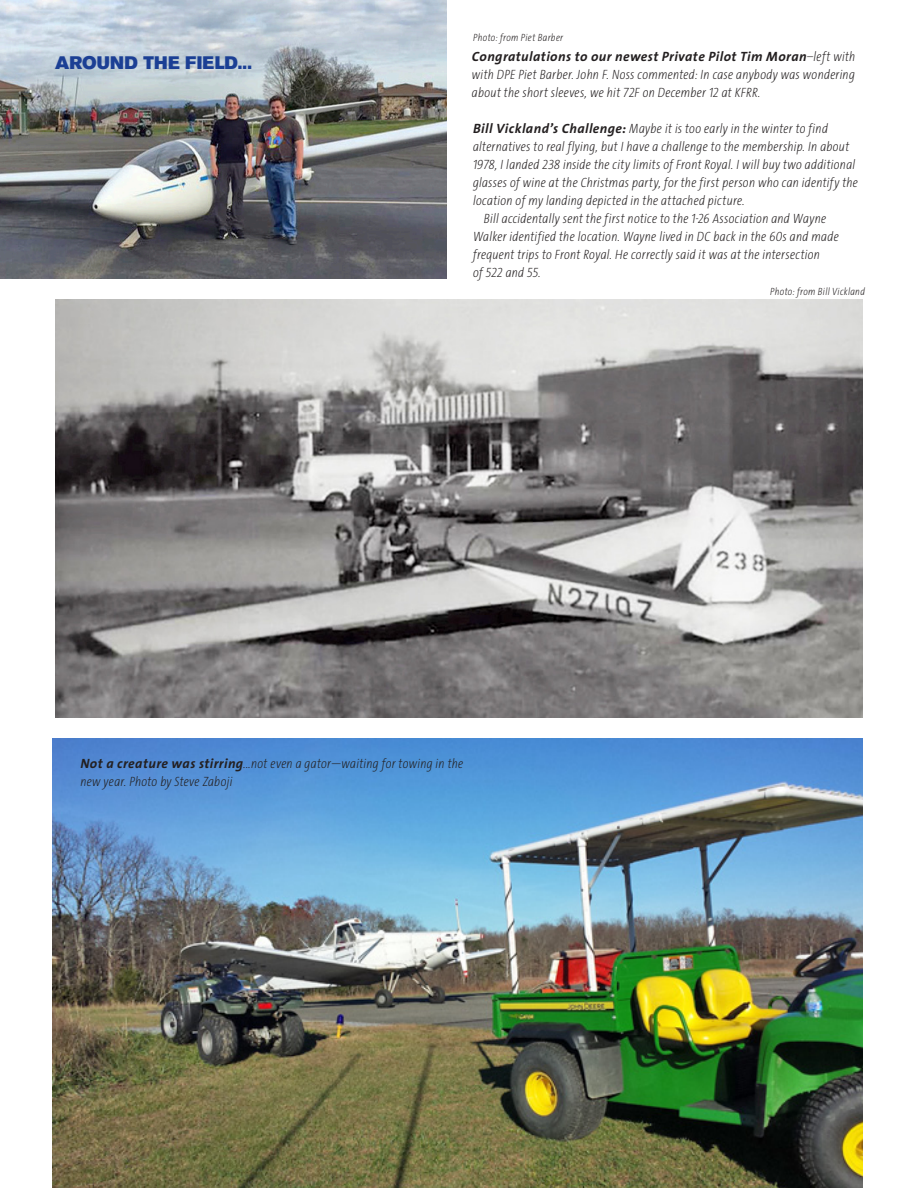
<style>
.page{position:relative;width:918px;height:1188px;background:#fff}
.page>*{position:absolute;margin:0;border:0;box-sizing:border-box;transform-origin:0 0}
.Skylines_Head{font:18px "Akzidenz Grotesk BE Super";letter-spacing:.01em;color:#1b3f94}
.Skyline_captions{font:italic 200 13.5px/18px "The Sans Cd LF2 i";letter-spacing:.025em;color:#231f20}
.PhotoCredits{font:italic 200 10.5px "The Sans Cd LF2 i";letter-spacing:.035em;color:#231f20}
.s1{font-family:"The Sans";font-weight:700}
</style>
<div class="page">
<img style="left:55px;top:299px;width:808px;height:418px">
<img style="left:53px;top:739px;width:810px;height:449px">
<img style="left:0;top:0;width:446px;height:279px">
<p class="Skylines_Head" style="left:55px;top:52px;width:198px">AROUND THE FIELD...</p>
<p class="PhotoCredits" style="left:473px;top:33px;width:91px">Photo: from Piet Barber</p>
<p class="Skyline_captions" style="left:472px;top:49px;width:385px;text-align:justify"><span class="s1">Congratulations to our newest Private Pilot Tim Moran</span>–left with with DPE Piet Barber. John F. Noss commented: In case anybody was wondering about the short sleeves, we hit 72F on December 12 at KFRR.</p>
<p class="Skyline_captions" style="left:473px;top:120px;width:386px"><span class="s1">Bill Vickland’s Challenge:</span> Maybe it is too early in the winter to find alternatives to real flying, but I have a challenge to the membership. In about 1978, I landed 238 inside the city limits of Front Royal. I will buy two additional glasses of wine at the Christmas party, for the first person who can identify the location of my landing depicted in the attached picture.</p>
<p class="Skyline_captions" style="left:473px;top:210px;width:367px;text-indent:11px">Bill accidentally sent the first notice to the 1-26 Association and Wayne Walker identified the location. Wayne lived in DC back in the 60s and made frequent trips to Front Royal. He correctly said it was at the intersection<br>of 522 and 55.</p>
<p class="PhotoCredits" style="left:770px;top:287px;width:96px">Photo: from Bill Vickland</p>
<p class="Skyline_captions" style="left:80px;top:755px;width:384px"><span class="s1">Not a creature was stirring</span>...not even a gator—waiting for towing in the new year. Photo by Steve Zaboji</p>
</div>
